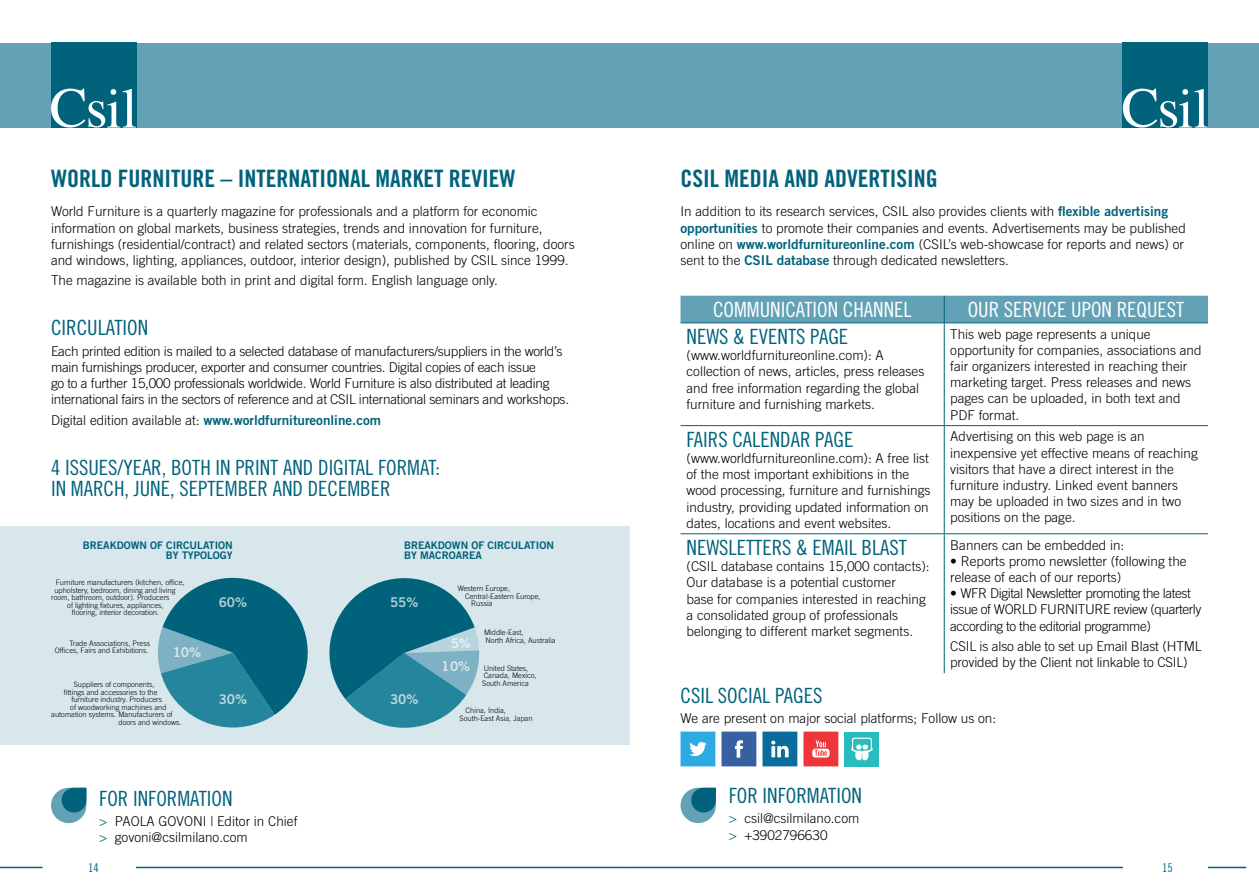
<style>
.page{position:relative;width:1259px;height:893px;background:#fff}
.page>*{position:absolute;margin:0;border:0;box-sizing:border-box;transform-origin:0 0}
.t1{font:24px "Trade Gothic LT Std Bd Cn 20";color:#00627b}
.t2{font:21px/21px "Trade Gothic LT Std Cn 18";color:#00627b}
.t3{font:21px "Trade Gothic LT Std Cn 18";color:#fff}
.t4{font:300 13.5px/16.2px "Trade Gothic LT Std";color:#000}
.t5{font:300 13.5px/16.2px "Trade Gothic LT Std";letter-spacing:-.02em;color:#000}
.t6{font:300 13.5px/16.2px "Trade Gothic LT Std";letter-spacing:-.03em;color:#000}
.t7{font:13.5px "Trade Gothic LT Std Bd 2";color:#00627b}
.t8{font:13.5px/23px "Trade Gothic LT Std Bd 2";color:#fff;text-align:right}
.t9{font:12px "Trade Gothic LT Std Cn 18";color:#00627b}
.t10{font:10.5px/10.5px "Trade Gothic LT Std Bd 2";color:#00627b;text-align:right}
.t11{font:300 7.5px/7.5px "Trade Gothic LT Std";color:#000}
.s1{font-family:"Trade Gothic LT Std";font-weight:300;color:#000}
.s2{color:#00627b}
.s3{font-family:"Trade Gothic LT Std Bd 2";font-weight:400;color:#00627b}
</style>
<div class="page">
<div style="left:0;top:526px;width:629px;height:219px;background:#d7e7ec"></div>
<div style="left:680px;top:296px;width:528px;height:26px;background:#63a2b6"></div>
<hr style="left:680px;top:322px;width:264px;height:1px;background:#00627b">
<hr style="left:944px;top:323px;width:1px;height:102px;background:#00627b">
<hr style="left:944px;top:322px;width:264px;height:1px;background:#00627b">
<hr style="left:680px;top:425px;width:264px;height:1px;background:#00627b">
<hr style="left:944px;top:426px;width:1px;height:107px;background:#00627b">
<hr style="left:944px;top:425px;width:264px;height:1px;background:#00627b">
<hr style="left:680px;top:533px;width:264px;height:1px;background:#00627b">
<hr style="left:944px;top:534px;width:1px;height:139px;background:#00627b">
<hr style="left:944px;top:533px;width:264px;height:1px;background:#00627b">
<svg style="left:51px;top:788px;width:35px;height:35px"></svg>
<svg style="left:157px;top:577px;width:323px;height:151px"></svg>
<svg style="left:680px;top:788px;width:36px;height:35px"></svg>
<svg style="left:721px;top:732px;width:35px;height:34px"></svg>
<svg style="left:680px;top:732px;width:35px;height:34px"></svg>
<svg style="left:762px;top:732px;width:35px;height:34px"></svg>
<svg style="left:803px;top:732px;width:35px;height:34px"></svg>
<div style="left:844px;top:732px;width:35px;height:34px;background:#27bdbe"></div>
<svg style="left:850px;top:738px;width:23px;height:23px"></svg>
<div style="left:0;top:43px;width:1259px;height:85px;background:#63a2b6"></div>
<div style="left:51px;top:43px;width:85px;height:85px;background:#00627b"></div>
<svg style="left:51px;top:89px;width:85px;height:39px"></svg>
<div style="left:1123px;top:43px;width:85px;height:85px;background:#00627b"></div>
<svg style="left:1123px;top:89px;width:85px;height:39px"></svg>
<hr style="left:0;top:867px;width:43px;height:1px;background:#00627b">
<hr style="left:1208px;top:867px;width:38px;height:1px;background:#00627b">
<hr style="left:136px;top:867px;width:493px;height:1px;background:#00627b">
<hr style="left:629px;top:867px;width:494px;height:1px;background:#00627b">
<h1 class="t1" style="left:51px;top:164px;width:466px">WORLD FURNITURE – INTERNATIONAL MARKET REVIEW</h1>
<p class="t4" style="left:51px;top:203px;width:525px">World Furniture is a quarterly magazine for professionals and a platform for economic information on global markets, business strategies, trends and innovation for furniture, furnishings (residential/contract) and related sectors (materials, components, flooring, doors and windows, lighting, appliances, outdoor, interior design), published by CSIL since 1999.</p>
<p class="t4" style="left:51px;top:272px;width:448px">The magazine is available both in print and digital form. English language only.</p>
<h2 class="t2" style="left:51px;top:317px;width:99px">CIRCULATION</h2>
<p class="t5" style="left:51px;top:343px;width:519px">Each printed edition is mailed to a selected database of manufacturers/suppliers in the world’s main furnishings producer, exporter and consumer countries. Digital copies of each issue<br>go to a further 15,000 professionals worldwide. World Furniture is also distributed at leading international fairs in the sectors of reference and at CSIL international seminars and workshops.</p>
<p class="t7" style="left:51px;top:412px;width:332px"><span class="s1">Digital edition available at:</span> www.worldfurnitureonline.com</p>
<h2 class="t2" style="left:51px;top:457px;width:391px">4 ISSUES/YEAR, BOTH IN PRINT AND DIGITAL FORMAT:<br>IN MARCH, JUNE, SEPTEMBER AND DECEMBER</h2>
<p class="t10" style="left:83px;top:539px;width:151px">BREAKDOWN OF CIRCULATION<br>BY TYPOLOGY</p>
<p class="t10" style="left:404px;top:539px;width:151px;text-align:left">BREAKDOWN OF CIRCULATION<br>BY MACROAREA</p>
<p class="t11" style="left:56px;top:579px;width:130px">Furniture manufacturers (kitchen, office,</p>
<p class="t11" style="left:54px;top:586px;width:123px">upholstery, bedroom, dining and living</p>
<p class="t11" style="left:51px;top:594px;width:120px">room, bathroom, outdoor). Producers</p>
<p class="t11" style="left:67px;top:601px;width:98px">of lighting fixtures, appliances,</p>
<p class="t11" style="left:72px;top:609px;width:89px">flooring, interior decoration.</p>
<p class="t11" style="left:55px;top:639px;width:97px;text-align:right">Trade Associations, Press<br>Offices, Fairs and Exhibitions.</p>
<p class="t11" style="left:74px;top:681px;width:82px">Suppliers of components,</p>
<p class="t11" style="left:64px;top:688px;width:95px">fittings and accessories to the</p>
<p class="t11" style="left:71px;top:696px;width:92px">furniture industry. Producers</p>
<p class="t11" style="left:70px;top:703px;width:98px">of woodworking machines and</p>
<p class="t11" style="left:51px;top:711px;width:123px">automation systems. Manufacturers of</p>
<p class="t11" style="left:119px;top:718px;width:64px">doors and windows.</p>
<p class="t11" style="left:458px;top:585px;width:54px">Western Europe,</p>
<p class="t11" style="left:465px;top:592px;width:77px">Central-Eastern Europe,</p>
<p class="t11" style="left:471px;top:600px;width:23px">Russia</p>
<p class="t8" style="left:219px;top:590px;width:30px">60%</p>
<p class="t8" style="left:390px;top:591px;width:30px">55%</p>
<p class="t11" style="left:484px;top:629px;width:73px">Middle-East,<br>North Africa, Australia</p>
<p class="t11" style="left:482px;top:664px;width:56px">United States,<br>Canada, Mexico,<br>South America</p>
<p class="t8" style="left:442px;top:631px;width:30px">5%<br>10%</p>
<p class="t8" style="left:172px;top:640px;width:30px">10%</p>
<p class="t8" style="left:219px;top:687px;width:30px">30%</p>
<p class="t8" style="left:390px;top:687px;width:30px">30%</p>
<p class="t11" style="left:459px;top:706px;width:74px;text-indent:6px">China, India,<br>South-East Asia, Japan</p>
<h2 class="t2" style="left:99px;top:787px;width:135px">FOR INFORMATION</h2>
<p class="t4" style="left:99px;top:813px;width:200px"><span class="s2">&gt;</span> PAOLA GOVONI | Editor in Chief <span class="s2">&gt;</span> govoni@csilmilano.com</p>
<h1 class="t1" style="left:680px;top:164px;width:259px">CSIL MEDIA AND ADVERTISING</h1>
<p class="t4" style="left:680px;top:203px;width:507px">In addition to its research services, CSIL also provides clients with <span class="s3">flexible advertising opportunities</span> to promote their companies and events. Advertisements may be published online on <span class="s3">www.worldfurnitureonline.com</span> (CSIL’s web-showcase for reports and news) or sent to the <span class="s3">CSIL database</span> through dedicated newsletters.</p>
<h2 class="t3" style="left:713px;top:297px;width:200px">COMMUNICATION CHANNEL</h2>
<h2 class="t3" style="left:967px;top:297px;width:218px">OUR SERVICE UPON REQUEST</h2>
<h2 class="t2" style="left:686px;top:326px;width:163px">NEWS &amp; EVENTS PAGE</h2>
<p class="t4" style="left:686px;top:347px;width:239px">(www.worldfurnitureonline.com): A collection of news, articles, press releases and free information regarding the global furniture and furnishing markets.</p>
<p class="t4" style="left:950px;top:326px;width:253px">This web page represents a unique opportunity for companies, associations and fair organizers interested in reaching their marketing target. Press releases and news pages can be uploaded, in both text and PDF format.</p>
<h2 class="t2" style="left:686px;top:429px;width:168px">FAIRS CALENDAR PAGE</h2>
<p class="t4" style="left:686px;top:450px;width:245px">(www.worldfurnitureonline.com): A free list of the most important exhibitions in the wood processing, furniture and furnishings industry, providing updated information on dates, locations and event websites.</p>
<h2 class="t2" style="left:686px;top:537px;width:222px">NEWSLETTERS &amp; EMAIL BLAST</h2>
<p class="t4" style="left:686px;top:558px;width:245px">(CSIL database contains 15,000 contacts):<br>Our database is a potential customer<br>base for companies interested in reaching a consolidated group of professionals belonging to different market segments.</p>
<p class="t4" style="left:950px;top:428px;width:249px">Advertising on this web page is an inexpensive yet effective means of reaching visitors that have a direct interest in the furniture industry. Linked event banners may be uploaded in two sizes and in two positions on the page.</p>
<p class="t4" style="left:950px;top:536px;width:176px">Banners can be embedded in:</p>
<p class="t4" style="left:950px;top:553px;width:238px">• Reports promo newsletter (following the release of each of our reports)</p>
<p class="t6" style="left:950px;top:585px;width:253px">• WFR Digital Newsletter promoting the latest issue of WORLD FURNITURE review (quarterly according to the editorial programme)</p>
<p class="t4" style="left:950px;top:638px;width:253px">CSIL is also able to set up Email Blast (HTML provided by the Client not linkable to CSIL)</p>
<h2 class="t2" style="left:680px;top:684px;width:143px">CSIL SOCIAL PAGES</h2>
<p class="t4" style="left:680px;top:710px;width:317px">We are present on major social platforms; Follow us on:</p>
<h2 class="t2" style="left:728px;top:785px;width:135px">FOR INFORMATION</h2>
<p class="t4" style="left:728px;top:810px;width:132px"><span class="s2">&gt;</span> csil@csilmilano.com <span class="s2">&gt;</span> +3902796630</p>
<p class="t9" style="left:88px;top:860px;width:12px">14</p>
<p class="t9" style="left:1162px;top:860px;width:12px">15</p>
</div>
